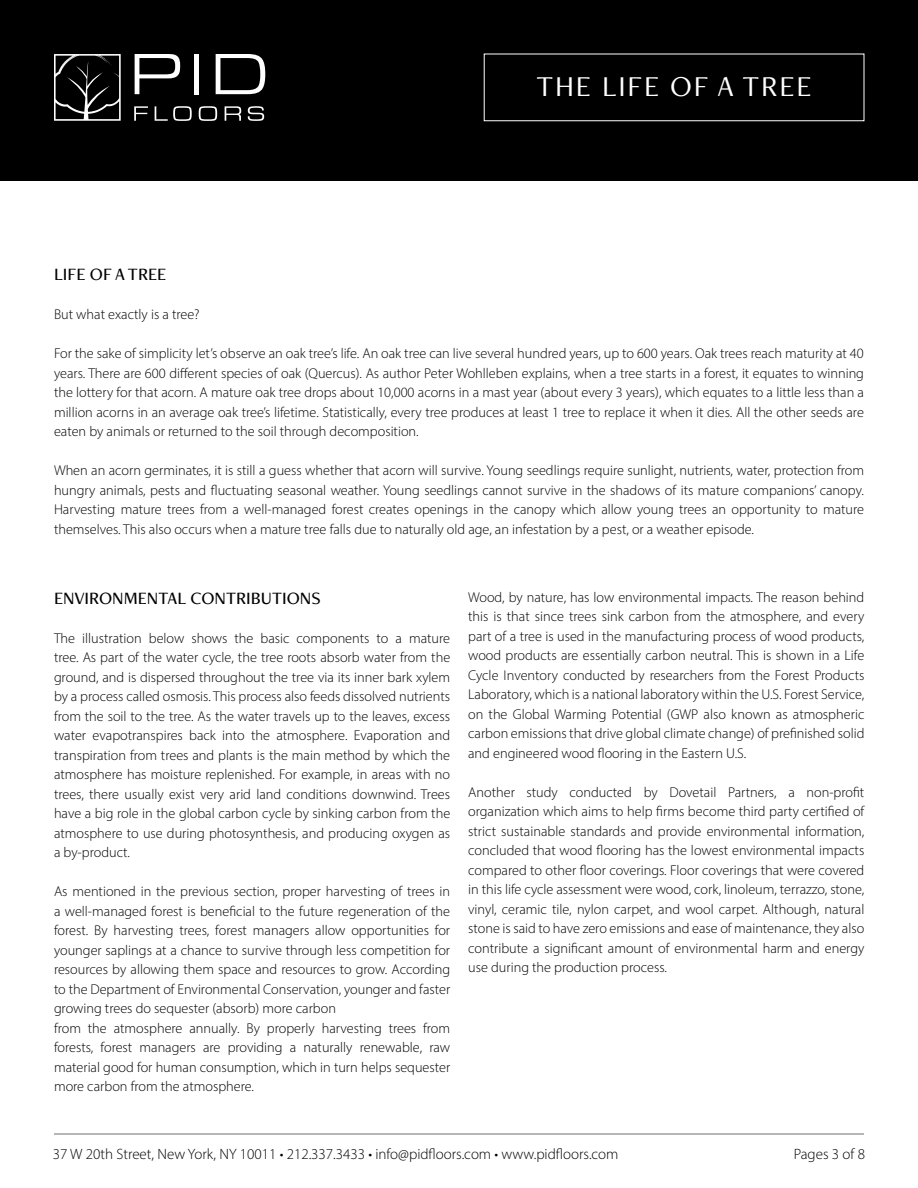
<style>
.page{position:relative;width:918px;height:1188px;background:#fff}
.page>*{position:absolute;margin:0;border:0;box-sizing:border-box;transform-origin:0 0}
.t1{font:30px "Freight Neo Pro";letter-spacing:.06em;color:#fff}
.t2{font:500 18px "Freight Neo Pro";color:#000}
.t3{font:300 15px "Myriad Pro";color:#000}
.t4{font:300 14.25px/19.5px "Myriad Pro";color:#000;text-align:justify}
</style>
<div class="page">
<div style="left:0;top:0;width:918px;height:181px;background:#000"></div>
<svg style="left:135px;top:54px;width:45px;height:40px"></svg>
<div style="left:194px;top:54px;width:5px;height:40px;background:#fff"></div>
<svg style="left:216px;top:54px;width:49px;height:40px"></svg>
<svg style="left:134px;top:106px;width:14px;height:15px"></svg>
<svg style="left:155px;top:106px;width:37px;height:15px"></svg>
<svg style="left:199px;top:106px;width:18px;height:15px"></svg>
<svg style="left:225px;top:106px;width:16px;height:15px"></svg>
<svg style="left:248px;top:106px;width:16px;height:15px"></svg>
<svg style="left:54px;top:54px;width:67px;height:67px"></svg>
<hr style="left:54px;top:1134px;width:810px;height:1px;background:#6d6e71">
<p class="t1" style="left:537px;top:66px;width:277px">THE LIFE OF A TREE</p>
<p class="t2" style="left:54px;top:262px;width:114px">LIFE OF A TREE</p>
<p class="t4" style="left:54px;top:305px;width:147px">But what exactly is a tree?</p>
<p class="t4" style="left:54px;top:344px;width:812px">For the sake of simplicity let’s observe an oak tree’s life. An oak tree can live several hundred years, up to 600 years. Oak trees reach maturity at 40 years. There are 600 different species of oak (Quercus). As author Peter Wohlleben explains, when a tree starts in a forest, it equates to winning the lottery for that acorn. A mature oak tree drops about 10,000 acorns in a mast year (about every 3 years), which equates to a little less than a million acorns in an average oak tree’s lifetime. Statistically, every tree produces at least 1 tree to replace it when it dies. All the other seeds are eaten by animals or returned to the soil through decomposition.</p>
<p class="t4" style="left:54px;top:461px;width:812px">When an acorn germinates, it is still a guess whether that acorn will survive. Young seedlings require sunlight, nutrients, water, protection from hungry animals, pests and fluctuating seasonal weather. Young seedlings cannot survive in the shadows of its mature companions’ canopy.<br>Harvesting mature trees from a well-managed forest creates openings in the canopy which allow young trees an opportunity to mature themselves. This also occurs when a mature tree falls due to naturally old age, an infestation by a pest, or a weather episode.</p>
<p class="t2" style="left:54px;top:586px;width:268px">ENVIRONMENTAL CONTRIBUTIONS</p>
<p class="t4" style="left:54px;top:628px;width:398px">The illustration below shows the basic components to a mature tree. As part of the water cycle, the tree roots absorb water from the ground, and is dispersed throughout the tree via its inner bark xylem by a process called osmosis. This process also feeds dissolved nutrients from the soil to the tree. As the water travels up to the leaves, excess water evapotranspires back into the atmosphere. Evaporation and transpiration from trees and plants is the main method by which the atmosphere has moisture replenished. For example, in areas with no trees, there usually exist very arid land conditions downwind. Trees have a big role in the global carbon cycle by sinking carbon from the atmosphere to use during photosynthesis, and producing oxygen as a by-product.</p>
<p class="t4" style="left:54px;top:882px;width:398px">As mentioned in the previous section, proper harvesting of trees in a well-managed forest is beneficial to the future regeneration of the forest. By harvesting trees, forest managers allow opportunities for younger saplings at a chance to survive through less competition for resources by allowing them space and resources to grow. According to the Department of Environmental Conservation, younger and faster growing trees do sequester (absorb) more carbon</p>
<p class="t4" style="left:54px;top:1018px;width:398px">from the atmosphere annually. By properly harvesting trees from forests, forest managers are providing a naturally renewable, raw material good for human consumption, which in turn helps sequester more carbon from the atmosphere.</p>
<p class="t4" style="left:468px;top:587px;width:398px">Wood, by nature, has low environmental impacts. The reason behind this is that since trees sink carbon from the atmosphere, and every part of a tree is used in the manufacturing process of wood products, wood products are essentially carbon neutral. This is shown in a Life Cycle Inventory conducted by researchers from the Forest Products Laboratory, which is a national laboratory within the U.S. Forest Service, on the Global Warming Potential (GWP also known as atmospheric carbon emissions that drive global climate change) of prefinished solid and engineered wood flooring in the Eastern U.S.</p>
<p class="t4" style="left:468px;top:782px;width:398px">Another study conducted by Dovetail Partners, a non-profit organization which aims to help firms become third party certified of strict sustainable standards and provide environmental information, concluded that wood flooring has the lowest environmental impacts compared to other floor coverings. Floor coverings that were covered in this life cycle assessment were wood, cork, linoleum, terrazzo, stone, vinyl, ceramic tile, nylon carpet, and wool carpet. Although, natural stone is said to have zero emissions and ease of maintenance, they also contribute a significant amount of environmental harm and energy use during the production process.</p>
<p class="t3" style="left:53px;top:1145px;width:567px">37 W 20th Street, New York, NY 10011 • 212.337.3433 • info@pidfloors.com • www.pidfloors.com</p>
<p class="t3" style="left:794px;top:1145px;width:73px">Pages 3 of 8</p>
</div>
